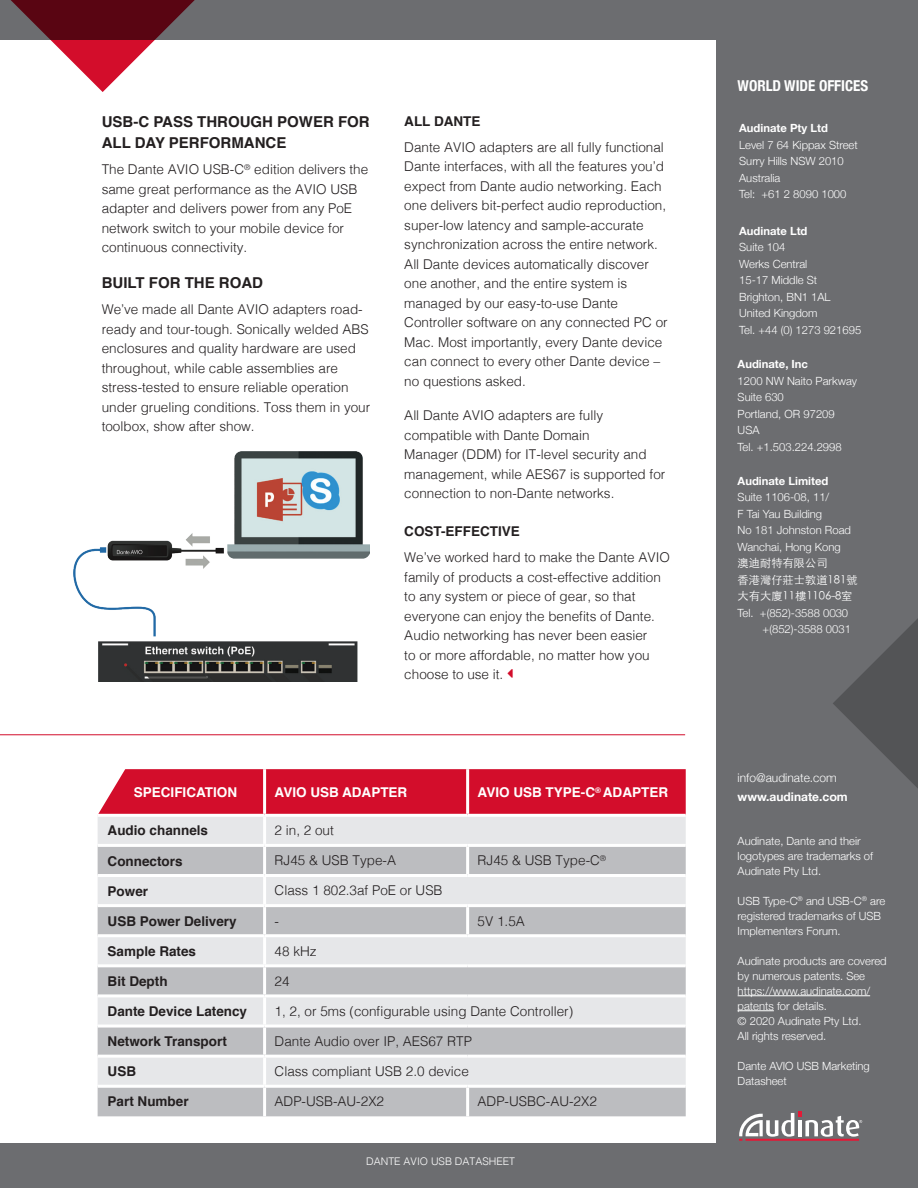
<style>
.page{position:relative;width:918px;height:1188px;background:#6c6d70}
.page>*{position:absolute;margin:0;border:0;box-sizing:border-box;transform-origin:0 0}
.Heading_2{font:700 15px/21px "Helvetica";color:#231f20}
.t1{font:700 condensed 15px "Helvetica Neue";color:#fff}
.t2{font:300 13.5px/19.5px "Helvetica";color:#231f20}
.Heading_2-2{font:700 13.5px "Helvetica";color:#231f20}
.t3{font:700 13.5px "Helvetica";color:#fff}
.t4{font:300 12px "Helvetica Neue";color:#fff}
.t5{font:700 12px "Helvetica Neue";color:#fff}
.t6{font:300 11.25px/15px "Helvetica Neue";color:#fff}
.t7{font:700 11.25px "Helvetica Neue";color:#fff}
.t8{font:300 11.25px "ST Heiti SC";color:#fff}
.Heading_1{font:300 10.5px "Helvetica";color:#fff}
</style>
<div class="page">
<div style="left:0;top:41px;width:881px;height:1102px;background:#fff"></div>
<div style="left:98px;top:822px;width:588px;height:22px;background:#e6e7e9"></div>
<svg style="left:98px;top:847px;width:588px;height:269px;background:#cfd0d2"></svg>
<hr style="left:263px;top:817px;width:3px;height:27px;background:#fff">
<hr style="left:263px;top:847px;width:3px;height:27px;background:#fff">
<hr style="left:466px;top:847px;width:3px;height:27px;background:#fff">
<hr style="left:98px;top:874px;width:167px;height:3px;background:#fff">
<hr style="left:265px;top:874px;width:203px;height:3px;background:#fff">
<hr style="left:263px;top:877px;width:3px;height:27px;background:#fff">
<hr style="left:468px;top:874px;width:218px;height:3px;background:#fff">
<hr style="left:98px;top:904px;width:167px;height:3px;background:#fff">
<hr style="left:265px;top:904px;width:203px;height:3px;background:#fff">
<hr style="left:263px;top:907px;width:3px;height:27px;background:#fff">
<hr style="left:468px;top:904px;width:218px;height:3px;background:#fff">
<hr style="left:466px;top:907px;width:3px;height:27px;background:#fff">
<hr style="left:98px;top:934px;width:167px;height:3px;background:#fff">
<hr style="left:265px;top:934px;width:203px;height:3px;background:#fff">
<hr style="left:263px;top:937px;width:3px;height:27px;background:#fff">
<hr style="left:468px;top:934px;width:218px;height:3px;background:#fff">
<hr style="left:98px;top:964px;width:167px;height:3px;background:#fff">
<hr style="left:265px;top:964px;width:203px;height:3px;background:#fff">
<hr style="left:263px;top:967px;width:3px;height:27px;background:#fff">
<hr style="left:468px;top:964px;width:218px;height:3px;background:#fff">
<hr style="left:98px;top:994px;width:167px;height:3px;background:#fff">
<hr style="left:265px;top:994px;width:203px;height:3px;background:#fff">
<hr style="left:263px;top:997px;width:3px;height:28px;background:#fff">
<hr style="left:468px;top:994px;width:218px;height:3px;background:#fff">
<hr style="left:98px;top:1025px;width:167px;height:3px;background:#fff">
<hr style="left:265px;top:1025px;width:203px;height:3px;background:#fff">
<hr style="left:263px;top:1028px;width:3px;height:27px;background:#fff">
<hr style="left:468px;top:1025px;width:218px;height:3px;background:#fff">
<hr style="left:98px;top:1055px;width:167px;height:3px;background:#fff">
<hr style="left:265px;top:1055px;width:203px;height:3px;background:#fff">
<hr style="left:263px;top:1058px;width:3px;height:27px;background:#fff">
<hr style="left:468px;top:1055px;width:218px;height:3px;background:#fff">
<hr style="left:98px;top:1085px;width:167px;height:3px;background:#fff">
<hr style="left:265px;top:1085px;width:203px;height:3px;background:#fff">
<hr style="left:263px;top:1088px;width:3px;height:28px;background:#fff">
<hr style="left:468px;top:1085px;width:218px;height:3px;background:#fff">
<hr style="left:466px;top:1088px;width:3px;height:28px;background:#fff">
<svg style="left:31px;top:734px;width:655px;height:88px"></svg>
<div style="left:716px;top:0;width:202px;height:1188px;background:#6c6d70"></div>
<hr style="left:738px;top:995px;width:132px;height:1px;background:#fff">
<hr style="left:738px;top:1010px;width:36px;height:1px;background:#fff">
<svg style="left:739px;top:1112px;width:123px;height:28px"></svg>
<svg style="left:833px;top:618px;width:85px;height:170px"></svg>
<svg style="left:0;top:0;width:222px;height:92px"></svg>
<hr style="left:0;top:734px;width:685px;height:1px;background:#d30d2b">
<img style="left:74px;top:451px;width:296px;height:230px">
<p class="Heading_2" style="left:102px;top:111px;width:270px">USB-C PASS THROUGH POWER FOR<br>ALL DAY PERFORMANCE</p>
<p class="t2" style="left:102px;top:159px;width:268px">The Dante AVIO USB-C<sup>®</sup> edition delivers the same great performance as the AVIO USB adapter and delivers power from any PoE network switch to your mobile device for continuous connectivity.</p>
<p class="Heading_2" style="left:102px;top:272px;width:163px">BUILT FOR THE ROAD</p>
<p class="t2" style="left:102px;top:299px;width:270px">We’ve made all Dante AVIO adapters road&shy;ready and tour-tough. Sonically welded ABS enclosures and quality hardware are used throughout, while cable assemblies are stress-tested to ensure reliable operation under grueling conditions. Toss them in your toolbox, show after show.</p>
<p class="Heading_2-2" style="left:404px;top:110px;width:78px">ALL DANTE</p>
<p class="t2" style="left:404px;top:136px;width:265px">Dante AVIO adapters are all fully functional Dante interfaces, with all the features you’d expect from Dante audio networking. Each one delivers bit-perfect audio reproduction, super-low latency and sample-accurate synchronization across the entire network.<br>All Dante devices automatically discover one another, and the entire system is managed by our easy-to-use Dante Controller software on any connected PC or Mac. Most importantly, every Dante device can connect to every other Dante device – no questions asked.</p>
<p class="t2" style="left:404px;top:405px;width:263px">All Dante AVIO adapters are fully compatible with Dante Domain<br>Manager (DDM) for IT-level security and management, while AES67 is supported for connection to non-Dante networks.</p>
<p class="Heading_2-2" style="left:404px;top:520px;width:117px">COST-EFFECTIVE</p>
<p class="t2" style="left:404px;top:547px;width:267px">We’ve worked hard to make the Dante AVIO family of products a cost-effective addition to any system or piece of gear, so that everyone can enjoy the benefits of Dante.<br>Audio networking has never been easier<br>to or more affordable, no matter how you choose to use it.</p>
<p class="t3" style="left:134px;top:782px;width:105px">SPECIFICATION</p>
<p class="t3" style="left:275px;top:782px;width:134px">AVIO USB ADAPTER</p>
<p class="t3" style="left:478px;top:782px;width:192px">AVIO USB TYPE-C<sup>®</sup> ADAPTER</p>
<p class="Heading_2-2" style="left:108px;top:820px;width:102px">Audio channels</p>
<p class="t2" style="left:275px;top:820px;width:61px">2 in, 2 out</p>
<p class="Heading_2-2" style="left:108px;top:850px;width:77px">Connectors</p>
<p class="t2" style="left:275px;top:850px;width:123px">RJ45 &amp; USB Type-A</p>
<p class="t2" style="left:478px;top:850px;width:130px">RJ45 &amp; USB Type-C<sup>®</sup></p>
<p class="Heading_2-2" style="left:108px;top:880px;width:42px">Power</p>
<p class="t2" style="left:275px;top:880px;width:170px">Class 1 802.3af PoE or USB</p>
<p class="Heading_2-2" style="left:108px;top:910px;width:131px">USB Power Delivery</p>
<p class="t2" style="left:275px;top:910px;width:6px">-</p>
<p class="t2" style="left:478px;top:910px;width:49px">5V 1.5A</p>
<p class="Heading_2-2" style="left:108px;top:940px;width:90px">Sample Rates</p>
<p class="t2" style="left:275px;top:940px;width:44px">48 kHz</p>
<p class="Heading_2-2" style="left:108px;top:970px;width:61px">Bit Depth</p>
<p class="t2" style="left:275px;top:970px;width:17px">24</p>
<p class="Heading_2-2" style="left:108px;top:1000px;width:141px">Dante Device Latency</p>
<p class="t2" style="left:275px;top:1000px;width:300px">1, 2, or 5ms (configurable using Dante Controller)</p>
<p class="Heading_2-2" style="left:108px;top:1031px;width:121px">Network Transport</p>
<p class="t2" style="left:275px;top:1030px;width:199px">Dante Audio over IP, AES67 RTP</p>
<p class="Heading_2-2" style="left:108px;top:1061px;width:30px">USB</p>
<p class="t2" style="left:275px;top:1061px;width:196px">Class compliant USB 2.0 device</p>
<p class="Heading_2-2" style="left:108px;top:1091px;width:83px">Part Number</p>
<p class="t2" style="left:275px;top:1091px;width:111px">ADP-USB-AU-2X2</p>
<p class="t2" style="left:478px;top:1091px;width:121px">ADP-USBC-AU-2X2</p>
<p class="Heading_1" style="left:366px;top:1153px;width:150px">DANTE AVIO USB DATASHEET</p>
<p class="t1" style="left:738px;top:73px;width:132px">WORLD WIDE OFFICES</p>
<p class="t7" style="left:739px;top:120px;width:90px">Audinate Pty Ltd</p>
<p class="t6" style="left:739px;top:136px;width:120px;line-height:16.5px">Level 7 64 Kippax Street<br>Surry Hills NSW 2010<br>Australia</p>
<p class="t6" style="left:739px;top:186px;width:109px">Tel: +61 2 8090 1000</p>
<p class="t7" style="left:739px;top:222px;width:70px">Audinate Ltd</p>
<p class="t6" style="left:739px;top:239px;width:48px">Suite 104</p>
<p class="t6" style="left:739px;top:255px;width:70px">Werks Central</p>
<p class="t6" style="left:739px;top:272px;width:80px">15-17 Middle St</p>
<p class="t6" style="left:739px;top:288px;width:93px">Brighton, BN1 1AL</p>
<p class="t6" style="left:739px;top:305px;width:80px">United Kingdom</p>
<p class="t6" style="left:739px;top:321px;width:124px">Tel. +44 (0) 1273 921695</p>
<p class="t7" style="left:738px;top:355px;width:72px">Audinate, Inc</p>
<p class="t6" style="left:738px;top:372px;width:121px;line-height:16.5px">1200 NW Naito Parkway<br>Suite 630</p>
<p class="t6" style="left:738px;top:405px;width:99px">Portland, OR 97209</p>
<p class="t6" style="left:738px;top:422px;width:23px">USA</p>
<p class="t6" style="left:738px;top:438px;width:106px">Tel. +1.503.224.2998</p>
<p class="t7" style="left:738px;top:472px;width:92px">Audinate Limited</p>
<p class="t6" style="left:738px;top:488px;width:93px;line-height:16.5px">Suite 1106-08, 11/<br>F Tai Yau Building</p>
<p class="t6" style="left:738px;top:522px;width:115px">No 181 Johnston Road</p>
<p class="t6" style="left:738px;top:539px;width:105px">Wanchai, Hong Kong</p>
<p class="t8" style="left:738px;top:554px;width:91px">澳迪耐特有限公司</p>
<p class="t8" style="left:738px;top:570px;width:121px">香港灣仔莊士敦道181號</p>
<p class="t8" style="left:738px;top:587px;width:116px">大有大廈11樓1106-8室</p>
<p class="t6" style="left:738px;top:605px;width:112px">Tel. +(852)-3588 0030</p>
<p class="t6" style="left:763px;top:621px;width:90px">+(852)-3588 0031</p>
<p class="t4" style="left:738px;top:768px;width:100px">info@audinate.com</p>
<p class="t5" style="left:738px;top:787px;width:111px">www.audinate.com</p>
<p class="t6" style="left:738px;top:832px;width:137px">Audinate, Dante and their logotypes are trademarks of<br>Audinate Pty Ltd.</p>
<p class="t6" style="left:738px;top:892px;width:149px">USB Type-C<sup>®</sup> and USB-C<sup>®</sup> are registered trademarks of USB<br>Implementers Forum.</p>
<p class="t6" style="left:738px;top:952px;width:151px">Audinate products are covered by numerous patents. See https://www.audinate.com/ patents for details.<br>© 2020 Audinate Pty Ltd.</p>
<p class="t6" style="left:738px;top:1027px;width:90px">All rights reserved.</p>
<p class="t6" style="left:738px;top:1057px;width:134px">Dante AVIO USB Marketing<br>Datasheet</p>
</div>
